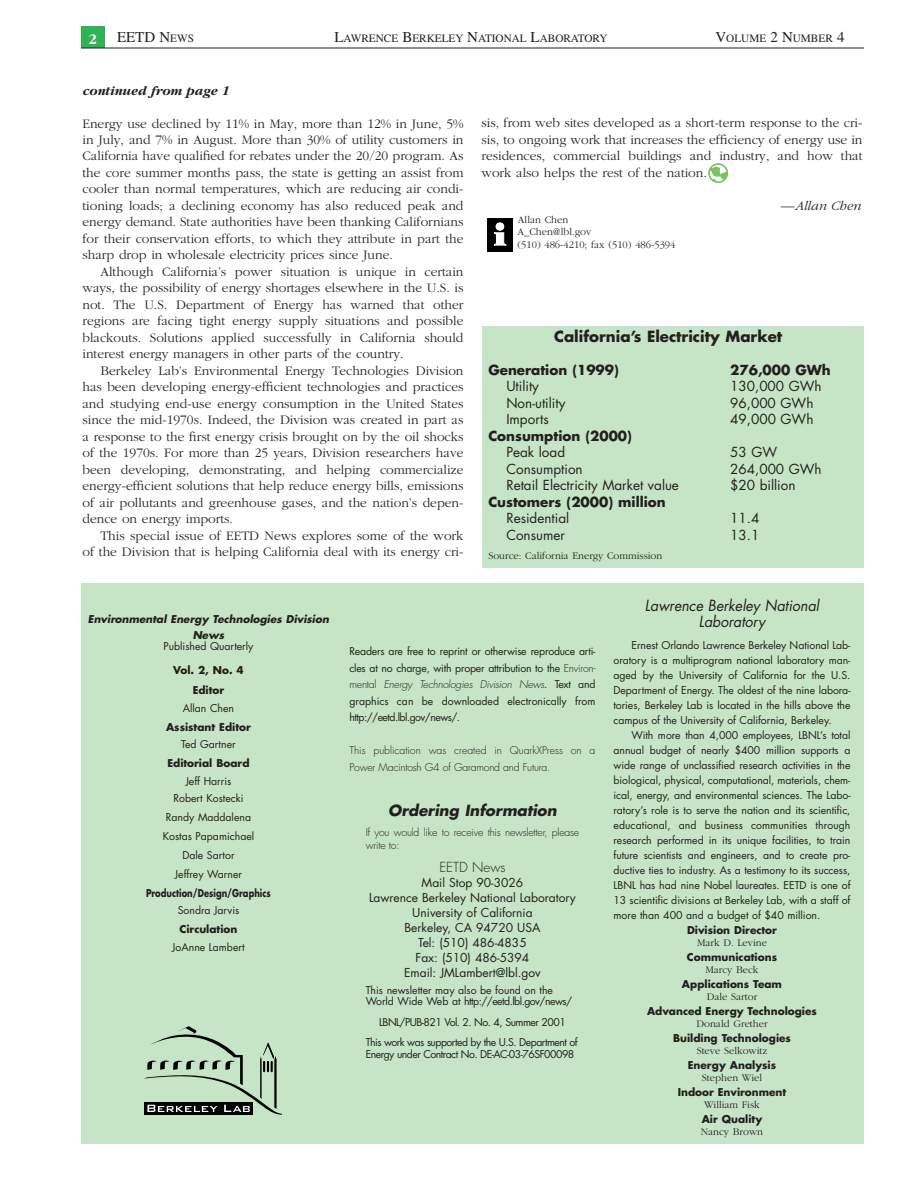
<style>
.page{position:relative;width:918px;height:1188px;background:#fff}
.page>*{position:absolute;margin:0;border:0;box-sizing:border-box;transform-origin:0 0}
.t1{font:italic 15px/16.4px "Futura";color:#231f20;text-align:center;scale:.95 1}
.t2{font:700 15px "Futura";color:#231f20}
.t3{font:italic 700 15px "Futura";color:#231f20}
.t4{font:15px "Times";color:#231f20}
.t5{font:700 15px "Garamond";color:#fff}
.t6{font:300 13.5px/16.5px "Garamond";color:#231f20;text-align:justify}
.t7{font:13.5px "Futura";color:#231f20}
.t8{font:700 13.5px "Futura";color:#231f20}
.t9{font:italic 700 13.5px "Garamond";color:#231f20}
.t10{font:italic 300 13.5px "Garamond";color:#231f20}
.t11{font:300 13.5px "Futura";color:#231f20}
.t12{font:12px/15px "Futura";color:#231f20;text-align:center}
.t13{font:11.25px "Times";color:#231f20}
.t14{font:10.5px/15px "Futura";color:#231f20;text-align:justify}
.t15{font:700 10.5px/20.4px "Futura";color:#231f20;text-align:center}
.t16{font:300 10.5px/12.6px "Garamond";color:#231f20}
.t17{font:300 10.5px/16.5px "Futura";letter-spacing:-.02em;color:#231f20}
.t18{font:10.5px/20.5px "Futura";letter-spacing:-.05em;color:#231f20;text-align:center}
.t19{font:italic 700 10.5px/16.5px "Futura";color:#231f20;text-align:center}
.t20{font:700 10.5px "Futura";color:#231f20;scale:.8 1}
.s1{font-size:11.25px}
.s2{font-size:15px}
.s3{font-weight:300}
.s4{font-weight:300;font-style:italic}
</style>
<div class="page">
<div style="left:81px;top:27px;width:24px;height:21px;background:#2eb457"></div>
<hr style="left:81px;top:48px;width:783px;height:1px;background:#231f20">
<div style="left:487px;top:219px;width:26px;height:33px;background:#000"></div>
<svg style="left:494px;top:233px;width:12px;height:12px"></svg>
<div style="left:496px;top:223px;width:8px;height:7px;background:#fff;border:1px solid #fff;border-radius:50%"></div>
<svg style="left:709px;top:164px;width:19px;height:19px"></svg>
<svg style="left:709px;top:164px;width:18px;height:18px"></svg>
<div style="left:81px;top:584px;width:783px;height:560px;background:#c6e4c6"></div>
<svg style="left:144px;top:1026px;width:137px;height:89px"></svg>
<div style="left:482px;top:326px;width:382px;height:242px;background:#c6e4c6"></div>
<p class="t5" style="left:89px;top:33px;width:10px">2</p>
<p class="t4" style="left:117px;top:31px;width:79px">EETD N<span class="s1">EWS</span></p>
<p class="t13" style="left:334px;top:34px;width:275px"><span class="s2">L</span>AWRENCE <span class="s2">B</span>ERKELEY <span class="s2">N</span>ATIONAL <span class="s2">L</span>ABORATORY</p>
<p class="t13" style="left:715px;top:34px;width:131px"><span class="s2">V</span>OLUME <span class="s2">2 N</span>UMBER <span class="s2">4</span></p>
<p class="t9" style="left:82px;top:86px;width:148px">continued from page 1</p>
<p class="t6" style="left:82px;top:116px;width:383px">Energy use declined by 11% in May, more than 12% in June, 5% in July, and 7% in August. More than 30% of utility customers in California have qualified for rebates under the 20/20 program. As the core summer months pass, the state is getting an assist from cooler than normal temperatures, which are reducing air condi&shy;tioning loads; a declining economy has also reduced peak and energy demand. State authorities have been thanking Californians for their conservation efforts, to which they attribute in part the sharp drop in wholesale electricity prices since June.</p>
<p class="t6" style="left:82px;top:265px;width:382px;text-indent:18px">Although California’s power situation is unique in certain ways, the possibility of energy shortages elsewhere in the U.S. is not. The U.S. Department of Energy has warned that other regions are facing tight energy supply situations and possible blackouts. Solutions applied successfully in California should interest energy managers in other parts of the country.</p>
<p class="t6" style="left:82px;top:364px;width:383px;text-indent:18px">Berkeley Lab’s Environmental Energy Technologies Division has been developing energy-efficient technologies and practices and studying end-use energy consumption in the United States since the mid-1970s. Indeed, the Division was created in part as a response to the first energy crisis brought on by the oil shocks of the 1970s. For more than 25 years, Division researchers have been developing, demonstrating, and helping commercialize energy-efficient solutions that help reduce energy bills, emissions of air pollutants and greenhouse gases, and the nation’s depen&shy;dence on energy imports.</p>
<p class="t6" style="left:82px;top:529px;width:382px;text-align:right">This special issue of EETD News explores some of the work<br>of the Division that is helping California deal with its energy cri-</p>
<p class="t6" style="left:482px;top:116px;width:383px">sis, from web sites developed as a short-term response to the cri&shy;sis, to ongoing work that increases the efficiency of energy use in residences, commercial buildings and industry, and how that work also helps the rest of the nation.</p>
<p class="t10" style="left:782px;top:201px;width:81px">—Allan Chen</p>
<p class="t16" style="left:518px;top:214px;width:159px">Allan Chen<br>A_Chen@lbl.gov<br>(510) 486-4210; fax (510) 486-5394</p>
<p class="t2" style="left:554px;top:330px;width:230px">California’s Electricity Market</p>
<p class="t8" style="left:488px;top:364px;width:132px">Generation (1999)</p>
<p class="t8" style="left:730px;top:364px;width:102px">276,000 GWh</p>
<p class="t7" style="left:506px;top:380px;width:34px">Utility</p>
<p class="t7" style="left:730px;top:380px;width:93px">130,000 GWh</p>
<p class="t7" style="left:506px;top:397px;width:61px">Non-utility</p>
<p class="t7" style="left:730px;top:397px;width:85px">96,000 GWh</p>
<p class="t7" style="left:506px;top:413px;width:44px">Imports</p>
<p class="t7" style="left:730px;top:413px;width:85px">49,000 GWh</p>
<p class="t8" style="left:488px;top:430px;width:145px">Consumption (2000)</p>
<p class="t7" style="left:506px;top:446px;width:60px">Peak load</p>
<p class="t7" style="left:730px;top:446px;width:48px">53 GW</p>
<p class="t7" style="left:506px;top:463px;width:78px">Consumption</p>
<p class="t7" style="left:730px;top:463px;width:93px">264,000 GWh</p>
<p class="t7" style="left:506px;top:479px;width:174px">Retail Electricity Market value</p>
<p class="t7" style="left:730px;top:479px;width:67px">$20 billion</p>
<p class="t8" style="left:488px;top:496px;width:179px">Customers (2000) million</p>
<p class="t7" style="left:506px;top:512px;width:64px">Residential</p>
<p class="t7" style="left:730px;top:512px;width:31px">11.4</p>
<p class="t7" style="left:506px;top:529px;width:60px">Consumer</p>
<p class="t7" style="left:730px;top:529px;width:31px">13.1</p>
<p class="t16" style="left:488px;top:550px;width:175px">Source: California Energy Commission</p>
<p class="t19" style="left:88px;top:611px;width:243px">Environmental Energy Technologies Division<br>News</p>
<p class="t14" style="left:164px;top:640px;width:91px">Published Quarterly</p>
<p class="t15" style="left:173px;top:661px;width:72px">Vol. 2, No. 4<br>Editor</p>
<p class="t14" style="left:183px;top:701px;width:53px">Allan Chen</p>
<p class="t15" style="left:166px;top:718px;width:86px">Assistant Editor</p>
<p class="t14" style="left:181px;top:738px;width:56px">Ted Gartner</p>
<p class="t15" style="left:167px;top:754px;width:84px">Editorial Board</p>
<p class="t14" style="left:173px;top:773px;width:72px;line-height:17.5px;text-align:center">Jeff Harris<br>Robert Kostecki</p>
<p class="t14" style="left:163px;top:809px;width:93px;line-height:19px;text-align:center">Randy Maddalena<br>Kostas Papamichael<br>Dale Sartor<br>Jeffrey Warner</p>
<p class="t20" style="left:146px;top:888px;width:157px">Production/Design/Graphics</p>
<p class="t14" style="left:178px;top:904px;width:63px">Sondra Jarvis</p>
<p class="t15" style="left:179px;top:920px;width:60px">Circulation</p>
<p class="t14" style="left:172px;top:940px;width:74px">JoAnne Lambert</p>
<p class="t14" style="left:350px;top:644px;width:247px;line-height:16.5px">Readers are free to reprint or otherwise reproduce arti&shy;cles at no charge, with proper attribution to the <span class="s3">Environ&shy;mental</span> <span class="s4">Energy Technologies Division News</span>. Text and graphics can be downloaded electronically from http://eetd.lbl.gov/news/.</p>
<p class="t17" style="left:350px;top:743px;width:247px">This publication was created in QuarkXPress on a<br>Power Macintosh G4 of Garamond and Futura.</p>
<p class="t3" style="left:388px;top:804px;width:170px">Ordering Information</p>
<p class="t17" style="left:366px;top:826px;width:215px;line-height:13.5px">If you would like to receive this newsletter, please write to:</p>
<p class="t11" style="left:439px;top:861px;width:68px">EETD News</p>
<p class="t12" style="left:369px;top:876px;width:208px">Mail Stop 90-3026<br>Lawrence Berkeley National Laboratory<br>University of California<br>Berkeley, CA 94720 USA<br>Tel: (510) 486-4835<br>Fax: (510) 486-5394<br>Email: JMLambert@lbl.gov</p>
<p class="t14" style="left:366px;top:985px;width:208px;line-height:11.6px">This newsletter may also be found on the<br>World Wide Web at http://eetd.lbl.gov/news/</p>
<p class="t18" style="left:366px;top:1012px;width:214px">LBNL/PUB-821 Vol. 2. No. 4, Summer 2001<br>This work was supported by the U.S. Department of</p>
<p class="t18" style="left:366px;top:1044px;width:210px">Energy under Contract No. DE-AC-03-76SF00098</p>
<p class="t1" style="left:645px;top:598px;width:185px">Lawrence Berkeley National<br>Laboratory</p>
<p class="t14" style="left:614px;top:639px;width:238px;text-indent:18px">Ernest Orlando Lawrence Berkeley National Lab&shy;oratory is a multiprogram national laboratory man&shy;aged by the University of California for the U.S.<br>Department of Energy. The oldest of the nine labora&shy;tories, Berkeley Lab is located in the hills above the campus of the University of California, Berkeley.</p>
<p class="t14" style="left:614px;top:729px;width:239px;text-indent:18px">With more than 4,000 employees, LBNL’s total annual budget of nearly $400 million supports a wide range of unclassified research activities in the biological, physical, computational, materials, chem&shy;ical, energy, and environmental sciences. The Labo&shy;ratory’s role is to serve the nation and its scientific, educational, and business communities through research performed in its unique facilities, to train future scientists and engineers, and to create pro&shy;ductive ties to industry. As a testimony to its success, LBNL has had nine Nobel laureates. EETD is one of 13 scientific divisions at Berkeley Lab, with a staff of more than 400 and a budget of $40 million.</p>
<p class="t15" style="left:687px;top:921px;width:91px">Division Director</p>
<p class="t16" style="left:697px;top:938px;width:71px">Mark D. Levine</p>
<p class="t15" style="left:687px;top:948px;width:92px">Communications</p>
<p class="t16" style="left:705px;top:965px;width:55px">Marcy Beck</p>
<p class="t15" style="left:682px;top:975px;width:102px">Applications Team</p>
<p class="t16" style="left:707px;top:992px;width:52px">Dale Sartor</p>
<p class="t15" style="left:647px;top:1002px;width:171px">Advanced Energy Technologies</p>
<p class="t16" style="left:696px;top:1019px;width:73px">Donald Grether</p>
<p class="t15" style="left:673px;top:1029px;width:119px">Building Technologies</p>
<p class="t16" style="left:697px;top:1046px;width:72px">Steve Selkowitz</p>
<p class="t15" style="left:688px;top:1056px;width:90px">Energy Analysis</p>
<p class="t16" style="left:702px;top:1073px;width:62px">Stephen Wiel</p>
<p class="t15" style="left:678px;top:1083px;width:110px">Indoor Environment</p>
<p class="t16" style="left:704px;top:1100px;width:57px">William Fisk</p>
<p class="t15" style="left:702px;top:1110px;width:62px">Air Quality</p>
<p class="t16" style="left:701px;top:1127px;width:64px">Nancy Brown</p>
</div>
